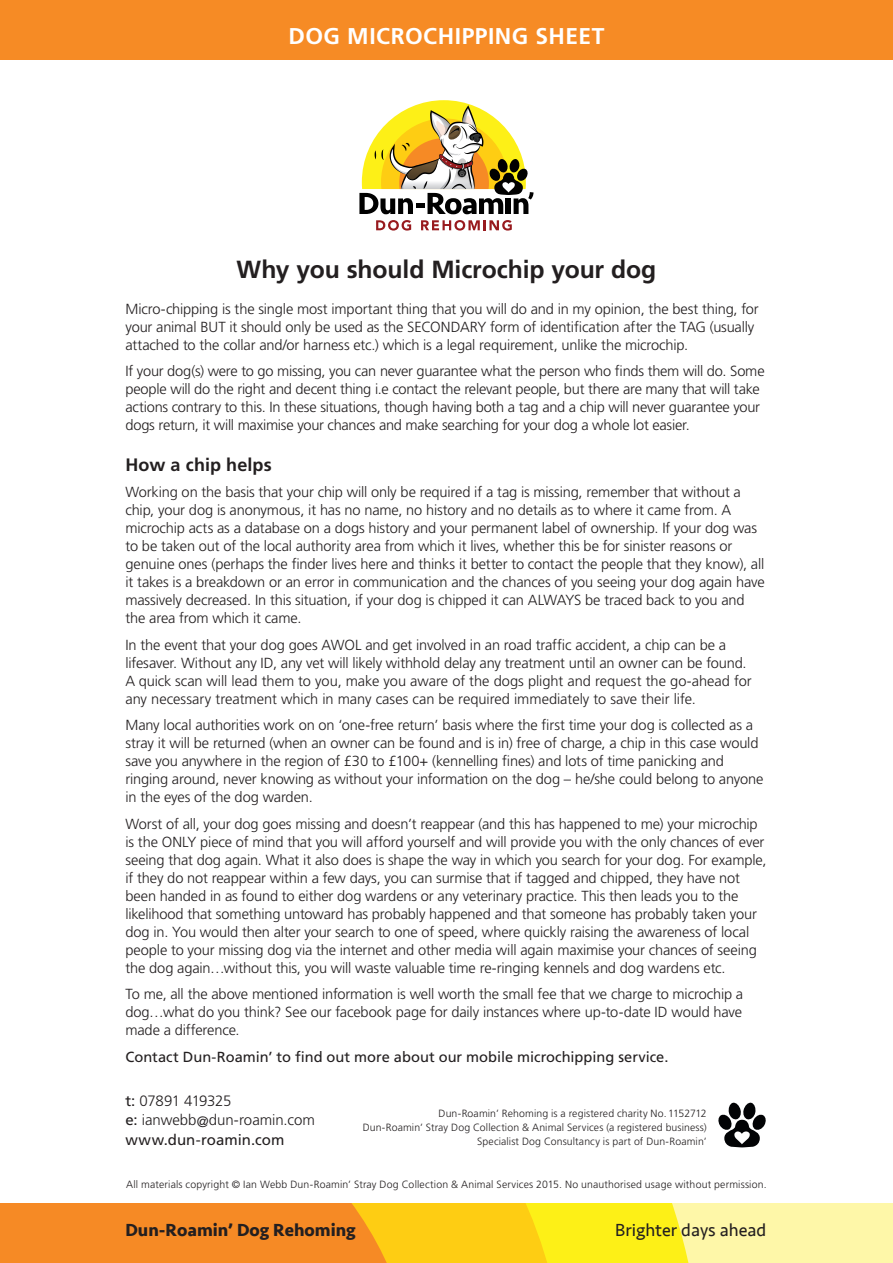
<style>
.page{position:relative;width:893px;height:1263px;background:#fff}
.page>*{position:absolute;margin:0;border:0;box-sizing:border-box;transform-origin:0 0}
.t1{font:700 24.75px "Frutiger LT Std";letter-spacing:-.005em;color:#231f20}
.t2{font:700 22.8px "Frutiger LT Std";letter-spacing:.02em;color:#fff}
.t3{font:700 18px "Seravek";color:#231f20}
.t4{font:18px "Seravek";color:#231f20}
.t5{font:700 18px "Frutiger LT Std";letter-spacing:.005em;color:#231f20}
.t6{font:300 15px "Frutiger LT Std";letter-spacing:-.005em;color:#231f20}
.t7{font:15px "Frutiger LT Std";color:#231f20}
.t8{font:300 15px "Frutiger LT Std";letter-spacing:-.025em;color:#231f20}
.t9{font:300 14.7px/18px "Frutiger LT Std";letter-spacing:-.01em;color:#231f20}
.t10{font:14.7px "Frutiger LT Std";color:#231f20}
.t11{font:300 10.5px "Frutiger LT Std";letter-spacing:.015em;color:#231f20}
.s1{font-weight:400}
</style>
<div class="page">
<div style="left:0;top:0;width:893px;height:60px;background:#f68b25"></div>
<svg style="left:718px;top:1103px;width:48px;height:44px"></svg>
<svg style="left:376px;top:220px;width:35px;height:11px"></svg>
<svg style="left:421px;top:220px;width:91px;height:11px"></svg>
<svg style="left:359px;top:100px;width:174px;height:114px"></svg>
<div style="left:0;top:1203px;width:893px;height:60px;background:#fef7a8"></div>
<svg style="left:0;top:1203px;width:689px;height:60px;background:#f9b01f"></svg>
<p class="t2" style="left:288px;top:22px;width:317px">DOG MICROCHIPPING SHEET</p>
<p class="t1" style="left:237px;top:255px;width:421px">Why you should Microchip your dog</p>
<p class="t9" style="left:125px;top:300px;width:635px">Micro-chipping is the single most important thing that you will do and in my opinion, the best thing, for your animal BUT it should only be used as the SECONDARY form of identification after the TAG (usually attached to the collar and/or harness etc.) which is a legal requirement, unlike the microchip.</p>
<p class="t9" style="left:125px;top:363px;width:641px">If your dog(s) were to go missing, you can never guarantee what the person who finds them will do. Some people will do the right and decent thing i.e contact the relevant people, but there are many that will take actions contrary to this. In these situations, though having both a tag and a chip will never guarantee your dogs return, it will maximise your chances and make searching for your dog a whole lot easier.</p>
<p class="t5" style="left:125px;top:454px;width:148px">How a chip helps</p>
<p class="t9" style="left:125px;top:483px;width:641px">Working on the basis that your chip will only be required if a tag is missing, remember that without a chip, your dog is anonymous, it has no name, no history and no details as to where it came from. A microchip acts as a database on a dogs history and your permanent label of ownership. If your dog was to be taken out of the local authority area from which it lives, whether this be for sinister reasons or genuine ones (perhaps the finder lives here and thinks it better to contact the people that they know), all it takes is a breakdown or an error in communication and the chances of you seeing your dog again have massively decreased. In this situation, if your dog is chipped it can ALWAYS be traced back to you and the area from which it came.</p>
<p class="t9" style="left:125px;top:636px;width:628px">In the event that your dog goes AWOL and get involved in an road traffic accident, a chip can be a lifesaver. Without any ID, any vet will likely withhold delay any treatment until an owner can be found.<br>A quick scan will lead them to you, make you aware of the dogs plight and request the go-ahead for any necessary treatment which in many cases can be required immediately to save their life.</p>
<p class="t9" style="left:125px;top:716px;width:639px">Many local authorities work on on ‘one-free return’ basis where the first time your dog is collected as a stray it will be returned (when an owner can be found and is in) free of charge, a chip in this case would save you anywhere in the region of £30 to £100+ (kennelling fines) and lots of time panicking and ringing around, never knowing as without your information on the dog – he/she could belong to anyone in the eyes of the dog warden.</p>
<p class="t9" style="left:125px;top:815px;width:642px">Worst of all, your dog goes missing and doesn’t reappear (and this has happened to me) your microchip is the ONLY piece of mind that you will afford yourself and will provide you with the only chances of ever seeing that dog again. What it also does is shape the way in which you search for your dog. For example, if they do not reappear within a few days, you can surmise that if tagged and chipped, they have not been handed in as found to either dog wardens or any veterinary practice. This then leads you to the likelihood that something untoward has probably happened and that someone has probably taken your dog in. You would then alter your search to one of speed, where quickly raising the awareness of local people to your missing dog via the internet and other media will again maximise your chances of seeing the dog again…without this, you will waste valuable time re-ringing kennels and dog wardens etc.</p>
<p class="t9" style="left:125px;top:985px;width:619px;text-align:justify">To me, all the above mentioned information is well worth the small fee that we charge to microchip a dog…what do you think? See our facebook page for daily instances where up-to-date ID would have made a difference.</p>
<p class="t10" style="left:125px;top:1048px;width:544px">Contact Dun-Roamin’ to find out more about our mobile microchipping service.</p>
<p class="t8" style="left:125px;top:1092px;width:107px"><span class="s1">t:</span> 07891 419325</p>
<p class="t6" style="left:125px;top:1111px;width:191px"><span class="s1">e:</span> ianwebb@dun-roamin.com</p>
<p class="t7" style="left:125px;top:1130px;width:161px">www.dun-roamin.com</p>
<p class="t11" style="left:439px;top:1107px;width:270px">Dun-Roamin’ Rehoming is a registered charity No. 1152712</p>
<p class="t11" style="left:363px;top:1121px;width:346px">Dun-Roamin’ Stray Dog Collection &amp; Animal Services (a registered business)</p>
<p class="t11" style="left:477px;top:1135px;width:231px">Specialist Dog Consultancy is part of Dun-Roamin’</p>
<p class="t11" style="left:126px;top:1178px;width:642px">All materials copyright © Ian Webb Dun-Roamin’ Stray Dog Collection &amp; Animal Services 2015. No unauthorised usage without permission.</p>
<p class="t3" style="left:125px;top:1216px;width:232px">Dun-Roamin’ Dog Rehoming</p>
<p class="t4" style="left:615px;top:1216px;width:153px">Brighter days ahead</p>
</div>
